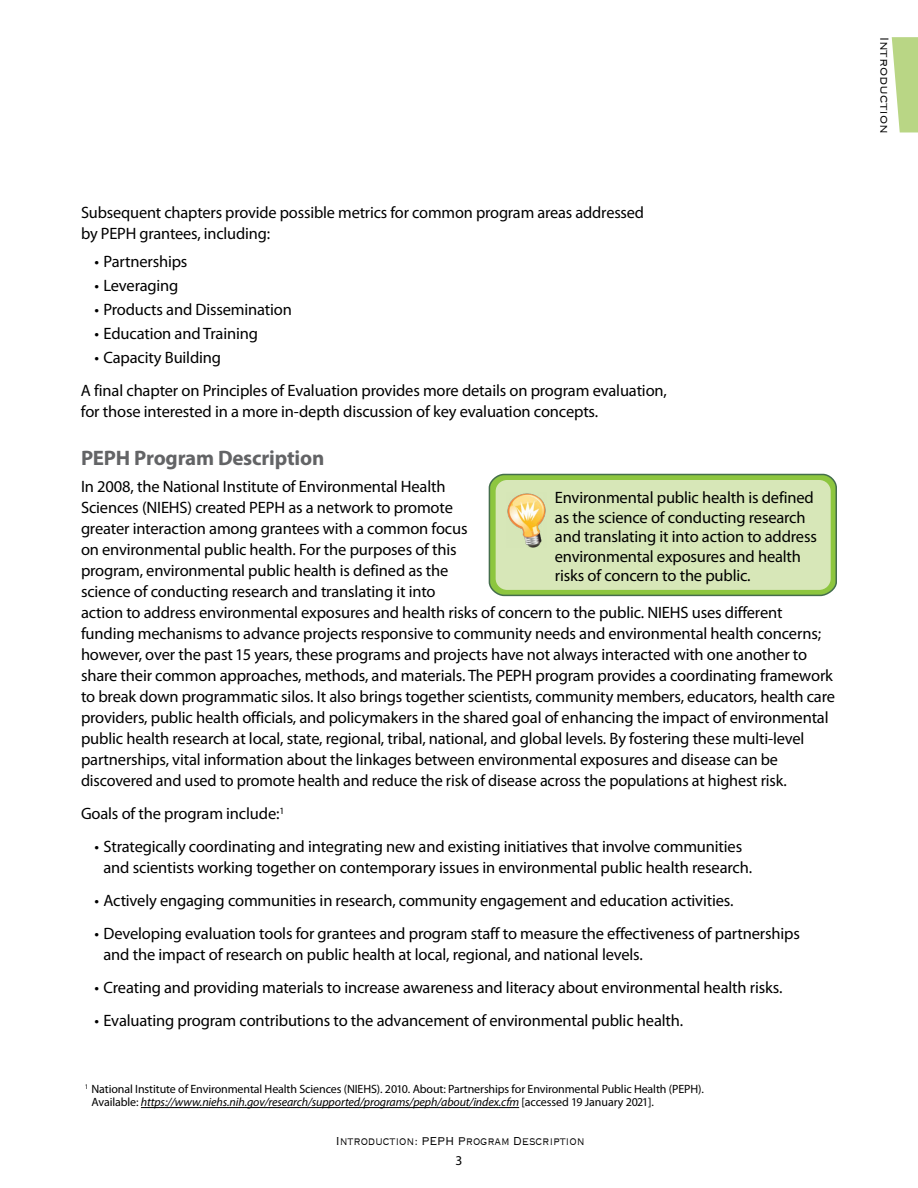
<style>
.page{position:relative;width:918px;height:1188px;background:#fff}
.page>*{position:absolute;margin:0;border:0;box-sizing:border-box;transform-origin:0 0}
.t1{font:700 21px "Myriad Pro";letter-spacing:-.01em;color:#636466}
.t2{font:16.5px/21px "Myriad Pro";letter-spacing:-.01em;color:#000}
.t3{font:300 15px "Copperplate";letter-spacing:-.01em;color:#000;scale:.8 1}
.t4{font:13.5px "Myriad Pro";color:#000}
.t5{font:12px/13.5px "Myriad Pro";letter-spacing:-.01em;color:#000}
.s1{font-style:italic}
</style>
<div class="page">
<svg style="left:892px;top:37px;width:26px;height:95px;background:#c3db96"></svg>
<hr style="left:141px;top:1107px;width:378px;height:1px;background:#000">
<svg style="left:488px;top:473px;width:349px;height:124px;background:#8cb861"></svg>
<div style="left:495px;top:479px;width:336px;height:112px;background:#d7e7b8;border-radius:12px"></div>
<div style="left:494px;top:478px;width:338px;height:113px;border:2px solid #8dc63f;border-radius:12px"></div>
<img style="left:507px;top:493px;width:39px;height:55px">
<p class="t2" style="left:81px;top:202px;width:565px">Subsequent chapters provide possible metrics for common program areas addressed by PEPH grantees, including:</p>
<p class="t2" style="left:94px;top:251px;width:95px">• Partnerships</p>
<p class="t2" style="left:94px;top:275px;width:86px">• Leveraging</p>
<p class="t2" style="left:94px;top:299px;width:199px">• Products and Dissemination</p>
<p class="t2" style="left:94px;top:323px;width:165px">• Education and Training</p>
<p class="t2" style="left:94px;top:347px;width:128px">• Capacity Building</p>
<p class="t2" style="left:81px;top:379px;width:587px">A final chapter on Principles of Evaluation provides more details on program evaluation, for those interested in a more in-depth discussion of key evaluation concepts.</p>
<p class="t1" style="left:81px;top:444px;width:245px">PEPH Program Description</p>
<p class="t2" style="left:81px;top:476px;width:756px">In 2008, the National Institute of Environmental Health<br>Sciences (NIEHS) created PEPH as a network to promote<br>greater interaction among grantees with a common focus<br>on environmental public health. For the purposes of this<br>program, environmental public health is defined as the<br>science of conducting research and translating it into<br>action to address environmental exposures and health risks of concern to the public. NIEHS uses different funding mechanisms to advance projects responsive to community needs and environmental health concerns; however, over the past 15 years, these programs and projects have not always interacted with one another to share their common approaches, methods, and materials. The PEPH program provides a coordinating framework to break down programmatic silos. It also brings together scientists, community members, educators, health care providers, public health officials, and policymakers in the shared goal of enhancing the impact of environmental public health research at local, state, regional, tribal, national, and global levels. By fostering these multi-level partnerships, vital information about the linkages between environmental exposures and disease can be discovered and used to promote health and reduce the risk of disease across the populations at highest risk.</p>
<p class="t2" style="left:555px;top:488px;width:264px;line-height:19.5px">Environmental public health is defined as the science of conducting research and translating it into action to address environmental exposures and health risks of concern to the public.</p>
<p class="t2" style="left:81px;top:803px;width:205px">Goals of the program include:<sup>1</sup></p>
<p class="t2" style="left:103px;top:836px;width:650px;text-indent:-9px">• Strategically coordinating and integrating new and existing initiatives that involve communities and scientists working together on contemporary issues in environmental public health research.</p>
<p class="t2" style="left:94px;top:890px;width:640px">• Actively engaging communities in research, community engagement and education activities.</p>
<p class="t2" style="left:103px;top:923px;width:698px;text-indent:-9px">• Developing evaluation tools for grantees and program staff to measure the effectiveness of partnerships and the impact of research on public health at local, regional, and national levels.</p>
<p class="t2" style="left:94px;top:976px;width:689px">• Creating and providing materials to increase awareness and literacy about environmental health risks.</p>
<p class="t2" style="left:94px;top:1009px;width:590px">• Evaluating program contributions to the advancement of environmental public health.</p>
<p class="t5" style="left:92px;top:1082px;width:614px;text-indent:-7px"><sup>1</sup> National Institute of Environmental Health Sciences (NIEHS). 2010. About: Partnerships for Environmental Public Health (PEPH).<br>Available: <span class="s1">https://www.niehs.nih.gov/research/supported/programs/peph/about/index.cfm</span> [accessed 19 January 2021].</p>
<p class="t3" style="left:336px;top:1132px;width:313px">Introduction: PEPH Program Description</p>
<p class="t4" style="left:456px;top:1153px;width:8px">3</p>
<p class="t3" style="left:894px;top:37px;width:123px;rotate:90deg">Introduction</p>
</div>
